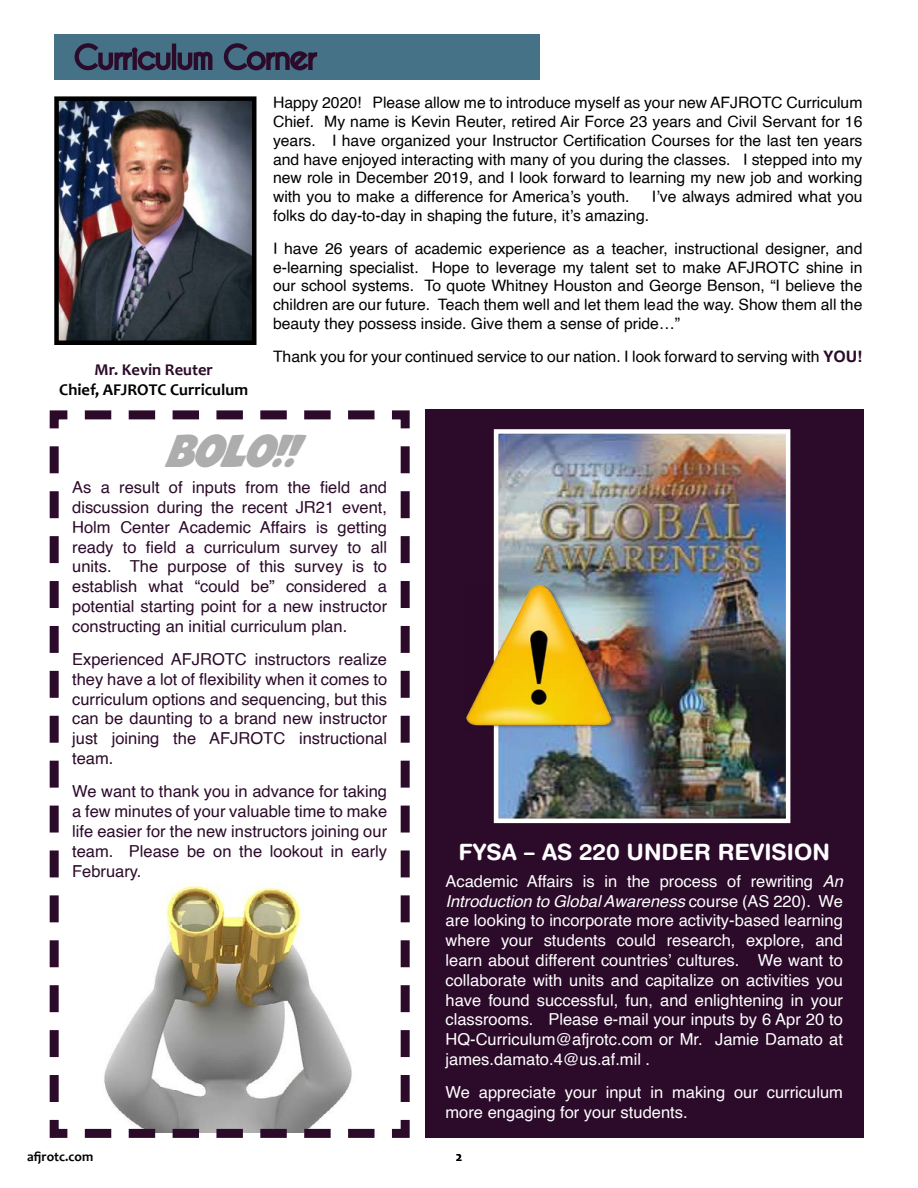
<style>
.page{position:relative;width:918px;height:1188px;background:#fff}
.page>*{position:absolute;margin:0;border:0;box-sizing:border-box;transform-origin:0 0}
.t1{font:45px "Jack's Candlestick";color:#acadac}
.t2{font:700 22.5px "Helvetica Rounded";color:#fff}
.t3{font:16.5px/19.8px "Helvetica";color:#2c0a2a;text-align:justify}
.t4{font:16.5px/19.8px "Helvetica";color:#fff;text-align:justify}
.t5{font:700 16.5px "Candara";color:#000}
.t6{font:700 16.5px "Candara";color:#2c0a2a}
.t7{font:15.75px/18.9px "Helvetica";color:#000;text-align:justify}
.t8{font:700 13.5px "Candara";color:#000}
.s1{font-weight:700;color:#2c0a2a}
.s2{font-style:italic}
</style>
<div class="page">
<svg style="left:49px;top:410px;width:361px;height:728px"></svg>
<div style="left:425px;top:410px;width:439px;height:728px;background:#2c0a2a"></div>
<img style="left:499px;top:434px;width:286px;height:384px">
<div style="left:494px;top:429px;width:296px;height:394px;border:4px solid #fff"></div>
<img style="left:59px;top:101px;width:192px;height:239px">
<div style="left:54px;top:96px;width:202px;height:249px;border:4px solid #000"></div>
<img style="left:466px;top:584px;width:152px;height:148px">
<div style="left:54px;top:34px;width:486px;height:46px;background:#457287"></div>
<svg style="left:74px;top:43px;width:139px;height:28px"></svg>
<svg style="left:223px;top:43px;width:95px;height:28px"></svg>
<p class="t6" style="left:95px;top:359px;width:120px">Mr. Kevin Reuter</p>
<p class="t5" style="left:59px;top:379px;width:190px">Chief, AFJROTC Curriculum</p>
<p class="t7" style="left:273px;top:93px;width:591px">Happy 2020! Please allow me to introduce myself as your new AFJROTC Curriculum Chief. My name is Kevin Reuter, retired Air Force 23 years and Civil Servant for 16 years. I have organized your Instructor Certification Courses for the last ten years and have enjoyed interacting with many of you during the classes. I stepped into my new role in December 2019, and I look forward to learning my new job and working with you to make a difference for America’s youth.</p>
<p class="t7" style="left:652px;top:188px;width:212px">I’ve always admired what you</p>
<p class="t7" style="left:273px;top:200px;width:591px;line-height:32.4px">folks do day-to-day in shaping the future, it’s amazing.<br>I have 26 years of academic experience as a teacher, instructional designer, and</p>
<p class="t7" style="left:273px;top:258px;width:591px">e-learning specialist. Hope to leverage my talent set to make AFJROTC shine in our school systems. To quote Whitney Houston and George Benson, “I believe the children are our future. Teach them well and let them lead the way. Show them all the beauty they possess inside. Give them a sense of pride…”</p>
<p class="t7" style="left:273px;top:347px;width:591px">Thank you for your continued service to our nation. I look forward to serving with <span class="s1">YOU!</span></p>
<h1 class="t1" style="left:164px;top:424px;width:133px">BOLO!!</h1>
<p class="t3" style="left:72px;top:478px;width:316px">As a result of inputs from the field and discussion during the recent JR21 event, Holm Center Academic Affairs is getting ready to field a curriculum survey to all units. The purpose of this survey is to establish what “could be” considered a potential starting point for a new instructor constructing an initial curriculum plan.</p>
<p class="t3" style="left:72px;top:650px;width:316px">Experienced AFJROTC instructors realize they have a lot of flexibility when it comes to curriculum options and sequencing, but this can be daunting to a brand new instructor just joining the AFJROTC instructional team.</p>
<p class="t3" style="left:72px;top:782px;width:317px">We want to thank you in advance for taking a few minutes of your valuable time to make life easier for the new instructors joining our team. Please be on the lookout in early February.</p>
<h2 class="t2" style="left:459px;top:839px;width:373px">FYSA – AS 220 UNDER REVISION</h2>
<p class="t4" style="left:446px;top:872px;width:399px">Academic Affairs is in the process of rewriting <span class="s2">An Introduction to Global Awareness</span> course (AS 220). We are looking to incorporate more activity-based learning where your students could research, explore, and learn about different countries’ cultures. We want to collaborate with units and capitalize on activities you have found successful, fun, and enlightening in your classrooms. Please e-mail your inputs by 6 Apr 20 to HQ-Curriculum@afjrotc.com or Mr. Jamie Damato at james.damato.4@us.af.mil .</p>
<p class="t4" style="left:446px;top:1083px;width:399px">We appreciate your input in making our curriculum more engaging for your students.</p>
<p class="t8" style="left:27px;top:1148px;width:68px">afjrotc.com</p>
<p class="t8" style="left:456px;top:1148px;width:8px">2</p>
</div>
